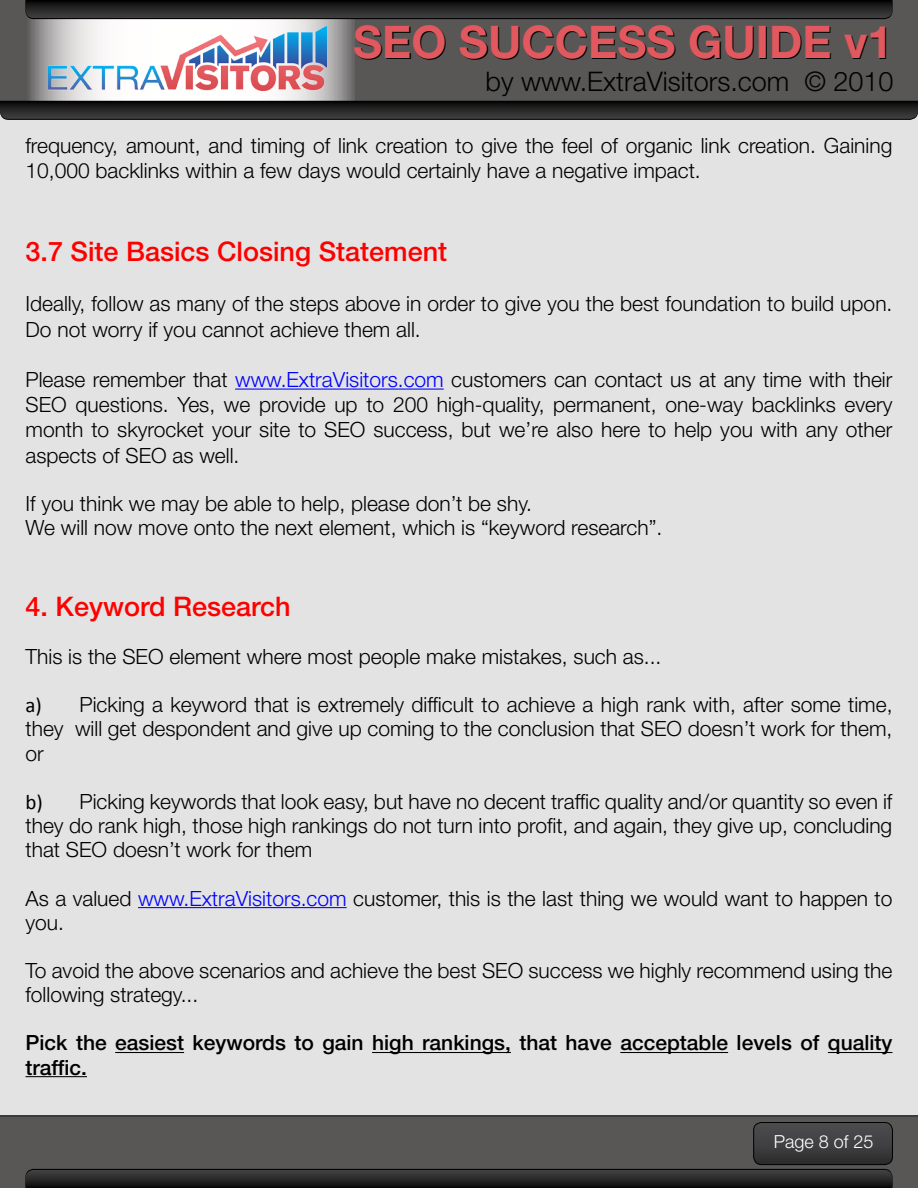
<style>
.page{position:relative;width:918px;height:1188px;background:#e3e3e3}
.page>*{position:absolute;margin:0;border:0;box-sizing:border-box;transform-origin:0 0}
.t1{font:700 45px "Helvetica Neue LT Std";color:#e1595e}
.t2{font:500 27px "Helvetica Neue LT Std";color:#f00}
.t3{font:300 27px "Helvetica Neue LT Std";color:#000101}
.t4{font:300 21px/24.2px "Helvetica Neue LT Std";color:#000}
.t5{font:500 21px/24.2px "Helvetica Neue LT Std";color:#000}
.t6{font:300 18px "Helvetica Neue LT Std";color:#fff}
.s1{color:#00f}
.s2{font-family:"Calibri";font-weight:400}
</style>
<div class="page">
<div style="left:0;top:1115px;width:918px;height:70px;background:linear-gradient(to right,#585756,#585756)"></div>
<div style="left:0;top:1118px;width:918px;height:70px;background:#585756"></div>
<div style="left:0;top:0;width:918px;height:101px;background:#585756"></div>
<svg style="left:26px;top:19px;width:328px;height:82px;background:#c1c0c0"></svg>
<svg style="left:26px;top:0;width:866px;height:19px;background:#222223"></svg>
<img style="left:49px;top:26px;width:278px;height:64px">
<svg style="left:26px;top:1124px;width:866px;height:64px"></svg>
<div style="left:753px;top:1122px;width:140px;height:43px;border:1px solid #000;border-radius:8px"></div>
<hr style="left:235px;top:389px;width:209px;height:1px;background:#00f">
<hr style="left:138px;top:907px;width:209px;height:1px;background:#00f">
<hr style="left:115px;top:1052px;width:69px;height:1px;background:#000">
<hr style="left:372px;top:1052px;width:139px;height:1px;background:#000">
<hr style="left:620px;top:1052px;width:108px;height:1px;background:#000">
<hr style="left:828px;top:1052px;width:64px;height:1px;background:#000">
<hr style="left:26px;top:1076px;width:61px;height:1px;background:#000">
<svg style="left:0;top:101px;width:918px;height:19px;background:#232324"></svg>
<h1 class="t1" style="left:353px;top:14px;width:541px">SEO SUCCESS GUIDE v1</h1>
<p class="t3" style="left:486px;top:65px;width:409px">by www.ExtraVisitors.com © 2010</p>
<p class="t4" style="left:26px;top:132px;width:868px;line-height:25.2px">frequency, amount, and timing of link creation to give the feel of organic link creation. Gaining<br>10,000 backlinks within a few days would certainly have a negative impact.</p>
<p class="t2" style="left:26px;top:235px;width:423px">3.7 Site Basics Closing Statement</p>
<p class="t4" style="left:26px;top:291px;width:868px;line-height:25.2px">Ideally, follow as many of the steps above in order to give you the best foundation to build upon.<br>Do not worry if you cannot achieve them all.</p>
<p class="t4" style="left:26px;top:366px;width:868px;line-height:25.2px;text-align:justify">Please remember that <span class="s1">www.ExtraVisitors.com</span> customers can contact us at any time with their SEO questions. Yes, we provide up to 200 high-quality, permanent, one-way backlinks every month to skyrocket your site to SEO success, but we’re also here to help you with any other aspects of SEO as well.</p>
<p class="t4" style="left:26px;top:491px;width:638px">If you think we may be able to help, please don’t be shy.<br>We will now move onto the next element, which is “keyword research”.</p>
<p class="t2" style="left:26px;top:590px;width:267px">4. Keyword Research</p>
<p class="t4" style="left:26px;top:644px;width:637px">This is the SEO element where most people make mistakes, such as...</p>
<p class="t4" style="left:26px;top:692px;width:869px;text-align:justify"><span class="s2">a)</span> Picking a keyword that is extremely difficult to achieve a high rank with, after some time, they will get despondent and give up coming to the conclusion that SEO doesn’t work for them, or</p>
<p class="t4" style="left:26px;top:789px;width:868px;text-align:justify"><span class="s2">b)</span> Picking keywords that look easy, but have no decent traffic quality and/or quantity so even if they do rank high, those high rankings do not turn into profit, and again, they give up, concluding that SEO doesn’t work for them</p>
<p class="t4" style="left:26px;top:886px;width:869px">As a valued <span class="s1">www.ExtraVisitors.com</span> customer, this is the last thing we would want to happen to you.</p>
<p class="t4" style="left:26px;top:958px;width:868px">To avoid the above scenarios and achieve the best SEO success we highly recommend using the following strategy...</p>
<p class="t5" style="left:26px;top:1031px;width:869px">Pick the easiest keywords to gain high rankings, that have acceptable levels of quality traffic.</p>
<p class="t6" style="left:774px;top:1131px;width:101px">Page 8 of 25</p>
</div>
